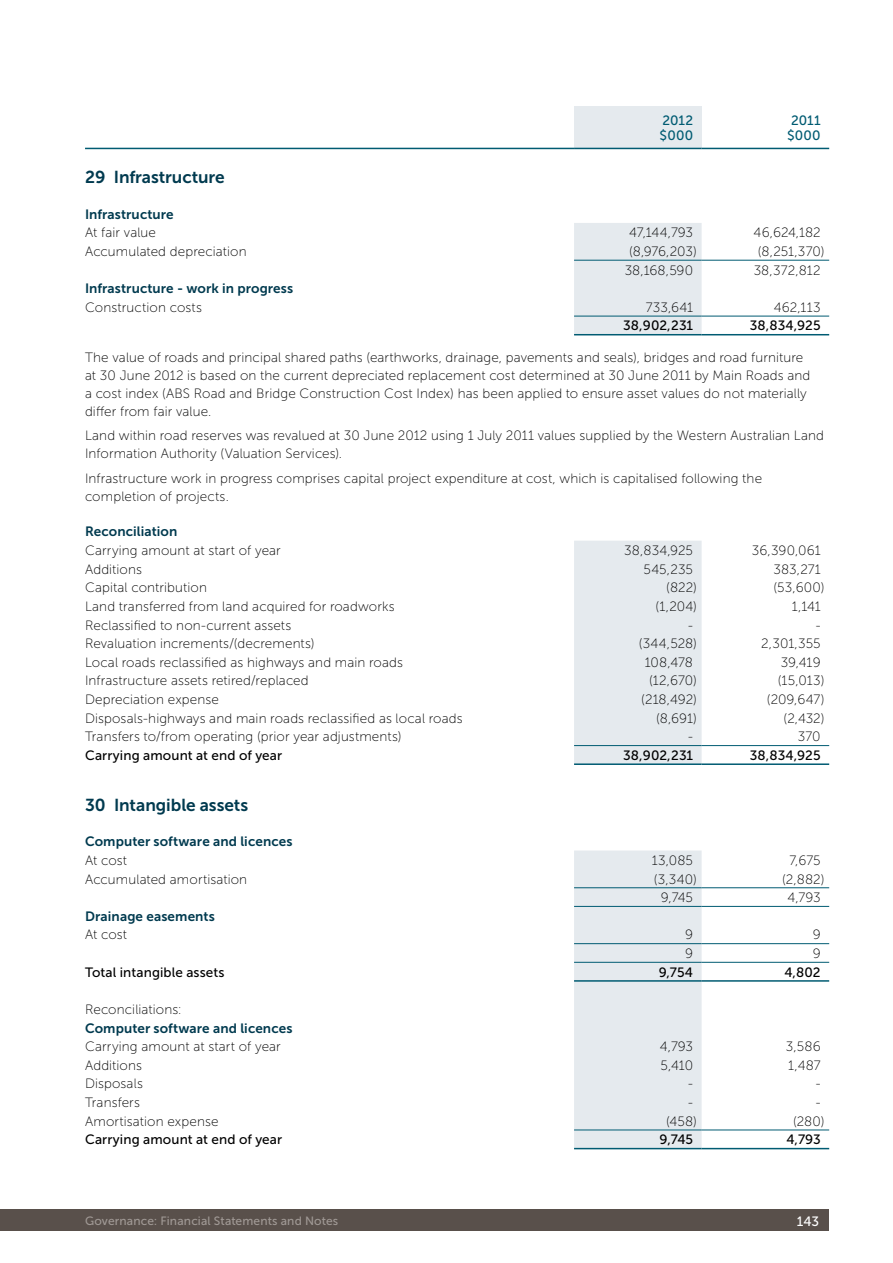
<style>
.page{position:relative;width:893px;height:1263px;background:#fff}
.page>*{position:absolute;margin:0;border:0;box-sizing:border-box;transform-origin:0 0}
.t1{font:17.25px "Museo Sans 700";letter-spacing:-.005em;color:#003a4f}
.t2{font:13.5px/18px "Museo Sans 100";letter-spacing:.01em;color:#000}
.t3{font:13.5px "Museo Sans 500";letter-spacing:.01em;color:#000}
.t4{font:13.5px "Museo Sans 700";letter-spacing:.01em;color:#003a4f}
.t5{font:13.5px/15px "Museo Sans 500";letter-spacing:.015em;color:#005b72}
.t6{font:13.5px "Museo Sans 500";color:#fff}
.t7{font:12px "Museo Sans 500";letter-spacing:.015em;color:#a09995}
</style>
<div class="page">
<div style="left:0;top:1210px;width:829px;height:21px;background:#59504b"></div>
<div style="left:574px;top:223px;width:128px;height:111px;background:#e5eaee"></div>
<hr style="left:574px;top:260px;width:128px;height:1px;background:#005b72">
<hr style="left:702px;top:260px;width:127px;height:1px;background:#005b72">
<hr style="left:574px;top:334px;width:128px;height:1px;background:#005b72">
<hr style="left:574px;top:316px;width:128px;height:1px;background:#005b72">
<hr style="left:702px;top:334px;width:127px;height:1px;background:#005b72">
<hr style="left:702px;top:316px;width:127px;height:1px;background:#005b72">
<div style="left:574px;top:541px;width:128px;height:222px;background:#e5eaee"></div>
<hr style="left:574px;top:763px;width:128px;height:2px;background:#005b72">
<hr style="left:702px;top:763px;width:127px;height:2px;background:#005b72">
<hr style="left:702px;top:745px;width:127px;height:1px;background:#005b72">
<hr style="left:574px;top:745px;width:128px;height:1px;background:#005b72">
<div style="left:574px;top:850px;width:128px;height:298px;background:#e5eaee"></div>
<hr style="left:574px;top:1148px;width:128px;height:1px;background:#005b72">
<hr style="left:574px;top:1129px;width:128px;height:1px;background:#005b72">
<hr style="left:702px;top:1148px;width:127px;height:1px;background:#005b72">
<hr style="left:702px;top:1129px;width:127px;height:1px;background:#005b72">
<hr style="left:702px;top:980px;width:127px;height:2px;background:#005b72">
<hr style="left:574px;top:980px;width:128px;height:2px;background:#005b72">
<hr style="left:574px;top:943px;width:128px;height:1px;background:#005b72">
<hr style="left:702px;top:943px;width:127px;height:1px;background:#005b72">
<hr style="left:702px;top:962px;width:127px;height:1px;background:#005b72">
<hr style="left:574px;top:906px;width:128px;height:1px;background:#005b72">
<hr style="left:574px;top:887px;width:128px;height:1px;background:#005b72">
<hr style="left:702px;top:906px;width:127px;height:1px;background:#005b72">
<hr style="left:702px;top:887px;width:127px;height:1px;background:#005b72">
<hr style="left:574px;top:962px;width:128px;height:1px;background:#005b72">
<div style="left:574px;top:106px;width:128px;height:42px;background:#e5eaee"></div>
<hr style="left:85px;top:148px;width:489px;height:1px;background:#005b72">
<hr style="left:574px;top:148px;width:128px;height:1px;background:#005b72">
<hr style="left:702px;top:148px;width:127px;height:1px;background:#005b72">
<p class="t5" style="left:660px;top:113px;width:35px">2012 $000</p>
<p class="t5" style="left:787px;top:113px;width:35px">2011 $000</p>
<p class="t1" style="left:85px;top:167px;width:141px">29 I nfrastructure</p>
<p class="t4" style="left:85px;top:206px;width:90px">I nfrastructure</p>
<p class="t2" style="left:85px;top:224px;width:72px">At fair value</p>
<p class="t2" style="left:629px;top:224px;width:65px">47,144,793</p>
<p class="t2" style="left:754px;top:224px;width:69px">46,624,182</p>
<p class="t2" style="left:85px;top:242px;width:163px">Accumulated depreciation</p>
<p class="t2" style="left:629px;top:242px;width:69px">(8,976,203)</p>
<p class="t2" style="left:758px;top:242px;width:68px">(8,251,370)</p>
<p class="t2" style="left:625px;top:261px;width:70px">38,168,590</p>
<p class="t2" style="left:754px;top:261px;width:69px">38,372,812</p>
<p class="t4" style="left:85px;top:281px;width:210px">I nfrastructure - work in progress</p>
<p class="t2" style="left:85px;top:298px;width:118px">Construction costs</p>
<p class="t2" style="left:646px;top:298px;width:49px">733,641</p>
<p class="t2" style="left:774px;top:298px;width:49px">462,113</p>
<p class="t3" style="left:623px;top:318px;width:71px">38,902,231</p>
<p class="t3" style="left:750px;top:318px;width:72px">38,834,925</p>
<p class="t2" style="left:85px;top:348px;width:727px">The value of roads and principal shared paths (earthworks, drainage, pavements and seals), bridges and road furniture at 30 June 2012 is based on the current depreciated replacement cost determined at 30 June 2011 by Main Roads and a cost index (ABS Road and Bridge Construction Cost Index) has been applied to ensure asset values do not materially differ from fair value.</p>
<p class="t2" style="left:85px;top:427px;width:741px">Land within road reserves was revalued at 30 June 2012 using 1 July 2011 values supplied by the Western Australian Land<br>Information Authority (Valuation Services).</p>
<p class="t2" style="left:85px;top:469px;width:679px">Infrastructure work in progress comprises capital project expenditure at cost, which is capitalised following the completion of projects.</p>
<p class="t4" style="left:85px;top:524px;width:94px">Reconciliation</p>
<p class="t2" style="left:85px;top:541px;width:197px">Carrying amount at start of year</p>
<p class="t2" style="left:624px;top:541px;width:70px">38,834,925</p>
<p class="t2" style="left:752px;top:541px;width:70px">36,390,061</p>
<p class="t2" style="left:85px;top:560px;width:58px">Additions</p>
<p class="t2" style="left:644px;top:560px;width:51px">545,235</p>
<p class="t2" style="left:773px;top:560px;width:49px">383,271</p>
<p class="t2" style="left:85px;top:579px;width:123px">Capital contribution</p>
<p class="t2" style="left:666px;top:579px;width:32px">(822)</p>
<p class="t2" style="left:774px;top:579px;width:52px">(53,600)</p>
<p class="t2" style="left:85px;top:597px;width:311px">Land transferred from land acquired for roadworks</p>
<p class="t2" style="left:656px;top:597px;width:43px">(1,204)</p>
<p class="t2" style="left:792px;top:597px;width:30px">1,141</p>
<p class="t2" style="left:85px;top:616px;width:208px">Reclassified to non-current assets</p>
<p class="t2" style="left:688px;top:616px;width:6px">-</p>
<p class="t2" style="left:816px;top:616px;width:6px">-</p>
<p class="t2" style="left:85px;top:635px;width:231px">Revaluation increments/(decrements)</p>
<p class="t2" style="left:639px;top:635px;width:60px">(344,528)</p>
<p class="t2" style="left:761px;top:635px;width:61px">2,301,355</p>
<p class="t2" style="left:85px;top:653px;width:319px">Local roads reclassified as highways and main roads</p>
<p class="t2" style="left:645px;top:653px;width:50px">108,478</p>
<p class="t2" style="left:781px;top:653px;width:41px">39,419</p>
<p class="t2" style="left:85px;top:672px;width:225px">Infrastructure assets retired/replaced</p>
<p class="t2" style="left:649px;top:672px;width:49px">(12,670)</p>
<p class="t2" style="left:778px;top:672px;width:48px">(15,013)</p>
<p class="t2" style="left:85px;top:691px;width:135px">Depreciation expense</p>
<p class="t2" style="left:641px;top:691px;width:57px">(218,492)</p>
<p class="t2" style="left:767px;top:691px;width:59px">(209,647)</p>
<p class="t2" style="left:85px;top:709px;width:379px">Disposals-highways and main roads reclassified as local roads</p>
<p class="t2" style="left:656px;top:709px;width:42px">(8,691)</p>
<p class="t2" style="left:784px;top:709px;width:42px">(2,432)</p>
<p class="t2" style="left:85px;top:728px;width:318px">Transfers to/from operating (prior year adjustments)</p>
<p class="t2" style="left:688px;top:728px;width:6px">-</p>
<p class="t2" style="left:798px;top:728px;width:24px">370</p>
<p class="t3" style="left:85px;top:748px;width:199px">Carrying amount at end of year</p>
<p class="t3" style="left:623px;top:748px;width:71px">38,902,231</p>
<p class="t3" style="left:750px;top:748px;width:72px">38,834,925</p>
<p class="t1" style="left:85px;top:795px;width:165px">30 I ntangible assets</p>
<p class="t4" style="left:85px;top:834px;width:209px">Computer software and licences</p>
<p class="t2" style="left:85px;top:851px;width:44px">At cost</p>
<p class="t2" style="left:652px;top:851px;width:43px">13,085</p>
<p class="t2" style="left:789px;top:851px;width:33px">7,675</p>
<p class="t2" style="left:85px;top:870px;width:164px">Accumulated amortisation</p>
<p class="t2" style="left:654px;top:870px;width:45px">(3,340)</p>
<p class="t2" style="left:782px;top:870px;width:44px">(2,882)</p>
<p class="t2" style="left:661px;top:889px;width:34px">9,745</p>
<p class="t2" style="left:787px;top:889px;width:35px">4,793</p>
<p class="t4" style="left:85px;top:908px;width:131px">Drainage easements</p>
<p class="t2" style="left:85px;top:926px;width:44px">At cost</p>
<p class="t2" style="left:685px;top:926px;width:9px">9</p>
<p class="t2" style="left:813px;top:926px;width:9px">9</p>
<p class="t2" style="left:685px;top:944px;width:9px">9</p>
<p class="t2" style="left:813px;top:944px;width:9px">9</p>
<p class="t3" style="left:85px;top:965px;width:141px">Total intangible assets</p>
<p class="t3" style="left:659px;top:965px;width:36px">9,754</p>
<p class="t3" style="left:784px;top:965px;width:38px">4,802</p>
<p class="t2" style="left:85px;top:1000px;width:98px">Reconciliations:</p>
<p class="t4" style="left:85px;top:1020px;width:209px">Computer software and licences</p>
<p class="t2" style="left:85px;top:1038px;width:197px">Carrying amount at start of year</p>
<p class="t2" style="left:660px;top:1038px;width:35px">4,793</p>
<p class="t2" style="left:786px;top:1038px;width:36px">3,586</p>
<p class="t2" style="left:85px;top:1056px;width:58px">Additions</p>
<p class="t2" style="left:660px;top:1056px;width:34px">5,410</p>
<p class="t2" style="left:788px;top:1056px;width:34px">1,487</p>
<p class="t2" style="left:85px;top:1075px;width:59px">Disposals</p>
<p class="t2" style="left:688px;top:1075px;width:6px">-</p>
<p class="t2" style="left:816px;top:1075px;width:6px">-</p>
<p class="t2" style="left:85px;top:1093px;width:56px">Transfers</p>
<p class="t2" style="left:688px;top:1093px;width:6px">-</p>
<p class="t2" style="left:816px;top:1093px;width:6px">-</p>
<p class="t2" style="left:85px;top:1112px;width:135px">Amortisation expense</p>
<p class="t2" style="left:666px;top:1112px;width:32px">(458)</p>
<p class="t2" style="left:793px;top:1112px;width:33px">(280)</p>
<p class="t3" style="left:85px;top:1132px;width:199px">Carrying amount at end of year</p>
<p class="t3" style="left:660px;top:1132px;width:35px">9,745</p>
<p class="t3" style="left:786px;top:1132px;width:36px">4,793</p>
<p class="t7" style="left:85px;top:1214px;width:255px">Governance: Financial Statements and Notes</p>
<p class="t6" style="left:797px;top:1213px;width:24px">143</p>
</div>
